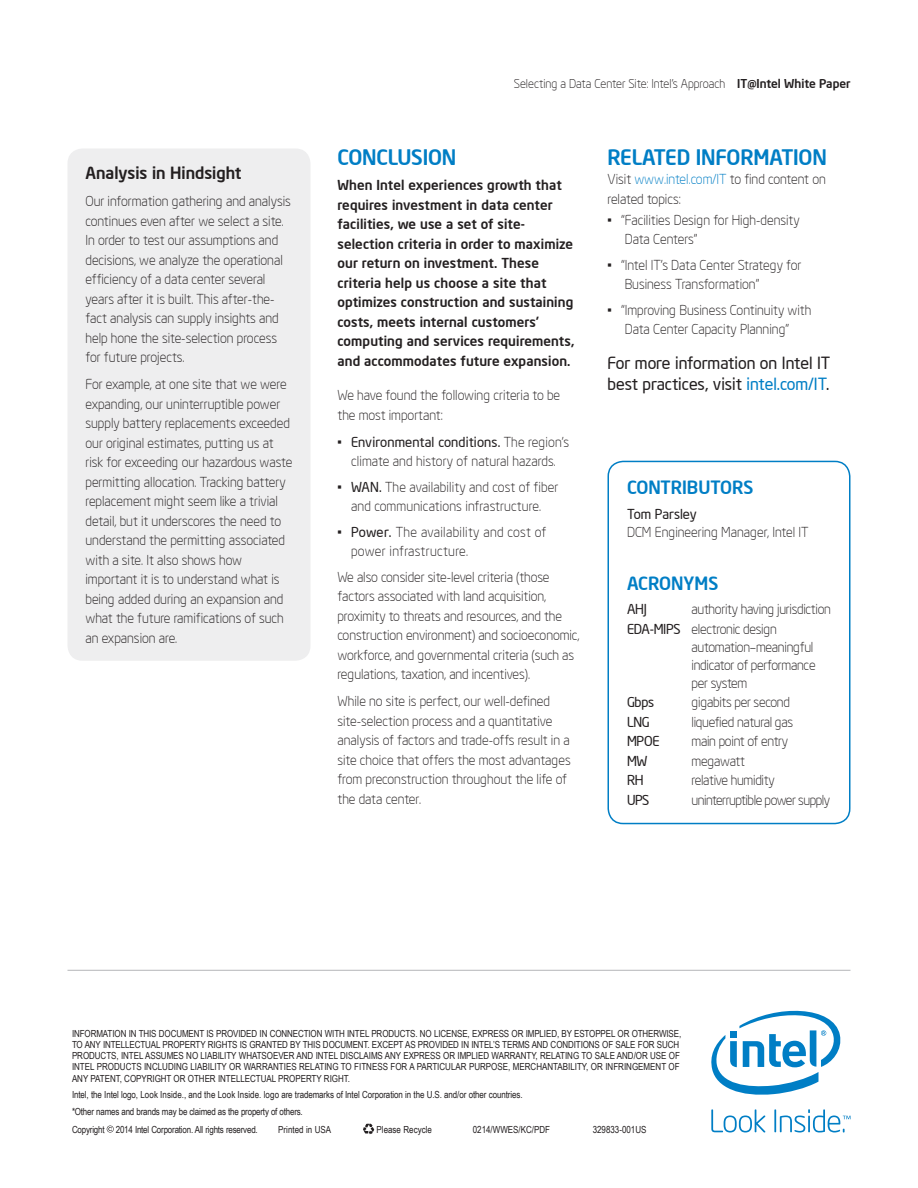
<style>
.page{position:relative;width:918px;height:1188px;background:#fff}
.page>*{position:absolute;margin:0;border:0;box-sizing:border-box;transform-origin:0 0}
.t1{font:500 21px "Neo Sans Intel";letter-spacing:-.01em;color:#007ec5}
.t2{font:500 18px "Neo Sans Intel";color:#007ec5}
.t3{font:16.5px/21px "Neo Sans Intel";color:#231f20}
.t4{font:500 16.5px "Neo Sans Intel";color:#231f20}
.t5{font:300 13.5px/19.5px "Neo Sans Intel";color:#231f20}
.t6{font:500 13.5px/19.5px "Neo Sans Intel";letter-spacing:.01em;color:#231f20}
.t7{font:300 13.5px/18px "Neo Sans Intel";letter-spacing:-.02em;color:#231f20}
.t8{font:300 13.5px/19.5px "Neo Sans Intel";letter-spacing:.025em;color:#231f20}
.t9{font:300 13.5px "Neo Sans Intel";letter-spacing:-.035em;color:#231f20}
.t10{font:13.5px "Neo Sans Intel";letter-spacing:-.02em;color:#231f20}
.t11{font:13.5px "Neo Sans Intel";color:#231f20}
.t12{font:300 12px "Neo Sans Intel";color:#231f20}
.t13{font:9.75px/11.2px "Arial Narrow";letter-spacing:-.01em;color:#231f20}
.s1{font-weight:500}
.s2{font-weight:400}
.s3{color:#007ec5}
</style>
<div class="page">
<div style="left:68px;top:148px;width:242px;height:513px;background:#eeeeef;border-radius:15px"></div>
<svg style="left:107px;top:1126px;width:7px;height:7px"></svg>
<svg style="left:363px;top:1123px;width:11px;height:12px"></svg>
<hr style="left:68px;top:970px;width:782px;height:1px;background:#bcbdc0">
<div style="left:608px;top:461px;width:242px;height:363px;border:2px solid #007ec5;border-radius:15px"></div>
<svg style="left:711px;top:1010px;width:130px;height:85px"></svg>
<svg style="left:711px;top:1109px;width:54px;height:23px"></svg>
<svg style="left:774px;top:1109px;width:76px;height:24px"></svg>
<p class="t4" style="left:86px;top:163px;width:158px">Analysis in Hindsight</p>
<p class="t5" style="left:86px;top:192px;width:207px">Our information gathering and analysis continues even after we select a site.<br>In order to test our assumptions and decisions, we analyze the operational efficiency of a data center several years after it is built. This after-the&shy;fact analysis can supply insights and help hone the site-selection process for future projects.</p>
<p class="t5" style="left:86px;top:374px;width:208px">For example, at one site that we were expanding, our uninterruptible power supply battery replacements exceeded our original estimates, putting us at risk for exceeding our hazardous waste permitting allocation. Tracking battery replacement might seem like a trivial detail, but it underscores the need to understand the permitting associated with a site. It also shows how important it is to understand what is being added during an expansion and what the future ramifications of such an expansion are.</p>
<p class="t12" style="left:514px;top:76px;width:338px">Selecting a Data Center Site: Intel’s Approach <span class="s1">IT@Intel White Paper</span></p>
<h1 class="t1" style="left:338px;top:144px;width:120px">CONCLUSION</h1>
<p class="t6" style="left:338px;top:175px;width:238px">When Intel experiences growth that requires investment in data center facilities, we use a set of site&shy;selection criteria in order to maximize our return on investment. These criteria help us choose a site that optimizes construction and sustaining costs, meets internal customers’ computing and services requirements, and accommodates future expansion.</p>
<p class="t5" style="left:338px;top:385px;width:224px">We have found the following criteria to be the most important:</p>
<p class="t5" style="left:338px;top:432px;width:233px;text-align:center">• <span class="s2">Environmental conditions.</span> The region’s climate and history of natural hazards.</p>
<p class="t5" style="left:338px;top:477px;width:223px;text-align:center">• <span class="s2">WAN.</span> The availability and cost of fiber and communications infrastructure.</p>
<p class="t8" style="left:351px;top:522px;width:197px;text-indent:-14px">• <span class="s2">Power.</span> The availability and cost of power infrastructure.</p>
<p class="t5" style="left:338px;top:567px;width:243px">We also consider site-level criteria (those factors associated with land acquisition, proximity to threats and resources, and the construction environment) and socioeconomic, workforce, and governmental criteria (such as regulations, taxation, and incentives).</p>
<p class="t5" style="left:338px;top:691px;width:235px">While no site is perfect, our well-defined site-selection process and a quantitative analysis of factors and trade-offs result in a site choice that offers the most advantages from preconstruction throughout the life of the data center.</p>
<h1 class="t1" style="left:608px;top:144px;width:221px">RELATED INFORMATION</h1>
<p class="t5" style="left:608px;top:169px;width:220px">Visit <span class="s3">www.intel.com/IT</span> to find content on related topics:</p>
<p class="t5" style="left:625px;top:210px;width:177px;text-indent:-17px">• “Facilities Design for High-density<br>Data Centers”</p>
<p class="t5" style="left:625px;top:255px;width:178px;text-indent:-17px">• “Intel IT’s Data Center Strategy for<br>Business Transformation”</p>
<p class="t5" style="left:608px;top:300px;width:205px;text-align:center">• “Improving Business Continuity with<br>Data Center Capacity Planning”</p>
<p class="t3" style="left:608px;top:352px;width:224px">For more information on Intel IT best practices, visit <span class="s3">intel.com/IT</span>.</p>
<h2 class="t2" style="left:627px;top:476px;width:128px">CONTRIBUTORS</h2>
<p class="t11" style="left:627px;top:506px;width:71px">Tom Parsley</p>
<p class="t5" style="left:627px;top:522px;width:183px">DCM Engineering Manager, Intel IT</p>
<h2 class="t2" style="left:627px;top:572px;width:93px">ACRONYMS</h2>
<p class="t10" style="left:627px;top:601px;width:22px">AHJ</p>
<p class="t7" style="left:627px;top:600px;width:206px;line-height:19.5px;text-indent:65px">authority having jurisdiction<br><span class="s2">EDA-MIPS</span> electronic design</p>
<p class="t7" style="left:692px;top:638px;width:126px">automation–meaningful indicator of performance per system</p>
<p class="t10" style="left:627px;top:694px;width:29px">Gbps</p>
<p class="t7" style="left:692px;top:693px;width:100px">gigabits per second</p>
<p class="t10" style="left:627px;top:714px;width:24px">LNG</p>
<p class="t7" style="left:692px;top:713px;width:103px">liquefied natural gas</p>
<p class="t10" style="left:627px;top:733px;width:34px">MPOE</p>
<p class="t7" style="left:692px;top:732px;width:98px">main point of entry</p>
<p class="t10" style="left:627px;top:753px;width:22px">MW</p>
<p class="t7" style="left:692px;top:752px;width:55px">megawatt</p>
<p class="t10" style="left:627px;top:772px;width:18px">RH</p>
<p class="t7" style="left:692px;top:771px;width:85px">relative humidity</p>
<p class="t10" style="left:627px;top:791px;width:24px">UPS</p>
<p class="t9" style="left:692px;top:792px;width:140px">uninterruptible power supply</p>
<p class="t13" style="left:72px;top:1027px;width:611px">INFORMATION IN THIS DOCUMENT IS PROVIDED IN CONNECTION WITH INTEL PRODUCTS. NO LICENSE, EXPRESS OR IMPLIED, BY ESTOPPEL OR OTHERWISE, TO ANY INTELLECTUAL PROPERTY RIGHTS IS GRANTED BY THIS DOCUMENT. EXCEPT AS PROVIDED IN INTEL’S TERMS AND CONDITIONS OF SALE FOR SUCH PRODUCTS, INTEL ASSUMES NO LIABILITY WHATSOEVER AND INTEL DISCLAIMS ANY EXPRESS OR IMPLIED WARRANTY, RELATING TO SALE AND/OR USE OF INTEL PRODUCTS INCLUDING LIABILITY OR WARRANTIES RELATING TO FITNESS FOR A PARTICULAR PURPOSE, MERCHANTABILITY, OR INFRINGEMENT OF ANY PATENT, COPYRIGHT OR OTHER INTELLECTUAL PROPERTY RIGHT.</p>
<p class="t13" style="left:72px;top:1086px;width:452px;line-height:17.2px">Intel, the Intel logo, Look Inside., and the Look Inside. logo are trademarks of Intel Corporation in the U.S. and/or other countries. *Other names and brands may be claimed as the property of others.<br>Copyright 2014 Intel Corporation. All rights reserved.</p>
<p class="t13" style="left:278px;top:1123px;width:54px">Printed in USA</p>
<p class="t13" style="left:377px;top:1123px;width:57px">Please Recycle</p>
<p class="t13" style="left:473px;top:1123px;width:79px">0214/WWES/KC/PDF</p>
<p class="t13" style="left:593px;top:1123px;width:55px">329833-001US</p>
</div>
